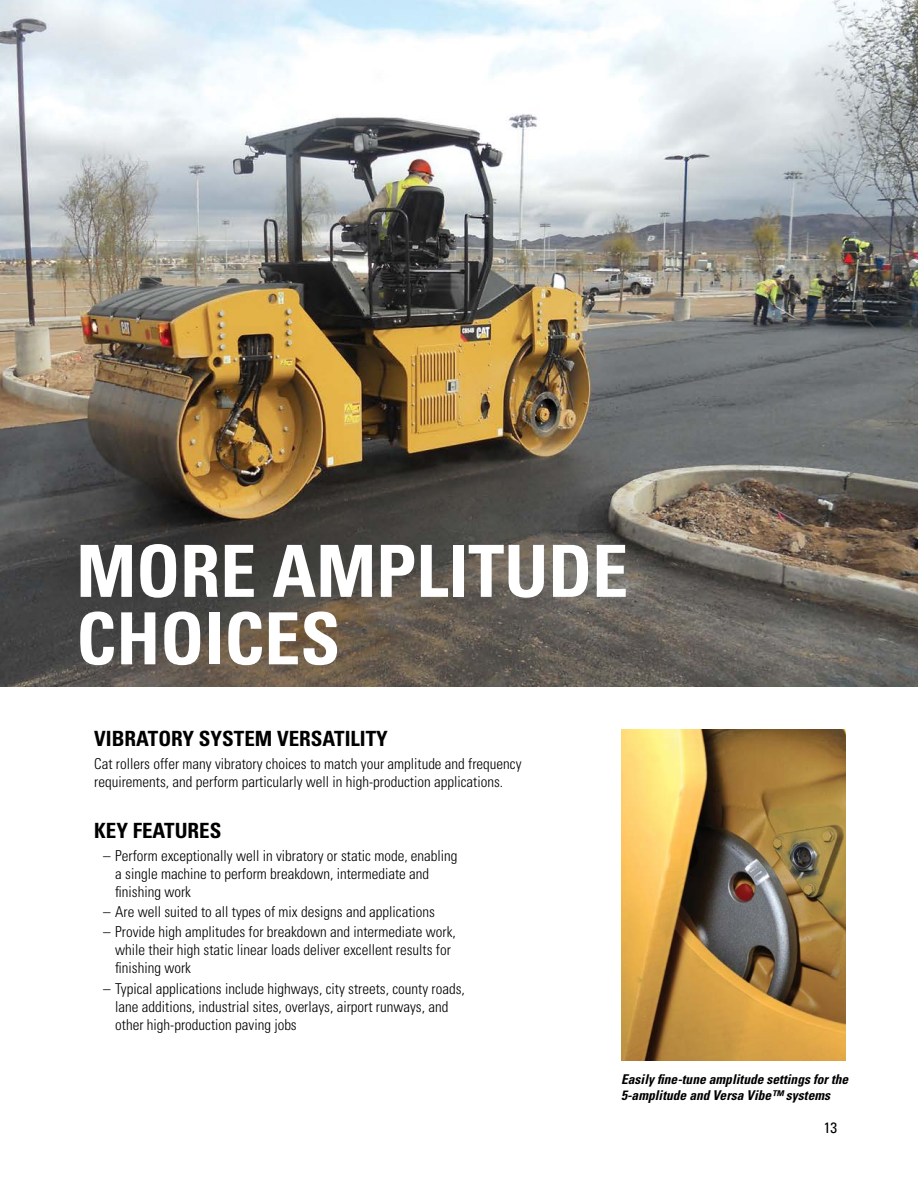
<style>
.page{position:relative;width:918px;height:1188px;background:#fff}
.page>*{position:absolute;margin:0;border:0;box-sizing:border-box;transform-origin:0 0}
.t1{font:700 condensed 72px/67.5px "Univers LT Std";color:#fff}
.t2{font:700 condensed 21px "Univers LT Std";color:#000}
.t3{font:300 condensed 15px/18px "Univers LT Std";color:#000}
.t4{font:condensed 15px "Univers LT Std";color:#000}
.t5{font:italic 700 condensed 13.5px/16.2px "Univers LT Std";color:#000}
</style>
<div class="page">
<img style="left:0;top:0;width:918px;height:687px">
<img style="left:621px;top:730px;width:224px;height:331px">
<h1 class="t1" style="left:76px;top:537px;width:553px">MORE AMPLITUDE<br>CHOICES</h1>
<h2 class="t2" style="left:94px;top:725px;width:295px">VIBRATORY SYSTEM VERSATILITY</h2>
<p class="t3" style="left:94px;top:755px;width:429px">Cat rollers offer many vibratory choices to match your amplitude and frequency requirements, and perform particularly well in high-production applications.</p>
<h2 class="t2" style="left:94px;top:817px;width:129px">KEY FEATURES</h2>
<p class="t3" style="left:115px;top:847px;width:344px;text-indent:-12px">– Perform exceptionally well in vibratory or static mode, enabling a single machine to perform breakdown, intermediate and finishing work</p>
<p class="t3" style="left:103px;top:903px;width:333px">– Are well suited to all types of mix designs and applications</p>
<p class="t3" style="left:115px;top:923px;width:342px;text-indent:-12px">– Provide high amplitudes for breakdown and intermediate work, while their high static linear loads deliver excellent results for finishing work</p>
<p class="t3" style="left:115px;top:979px;width:351px;text-indent:-12px">– Typical applications include highways, city streets, county roads, lane additions, industrial sites, overlays, airport runways, and other high-production paving jobs</p>
<p class="t5" style="left:621px;top:1071px;width:229px">Easily fine-tune amplitude settings for the<br>5-amplitude and Versa Vibe™ systems</p>
<p class="t4" style="left:824px;top:1118px;width:15px">13</p>
</div>
